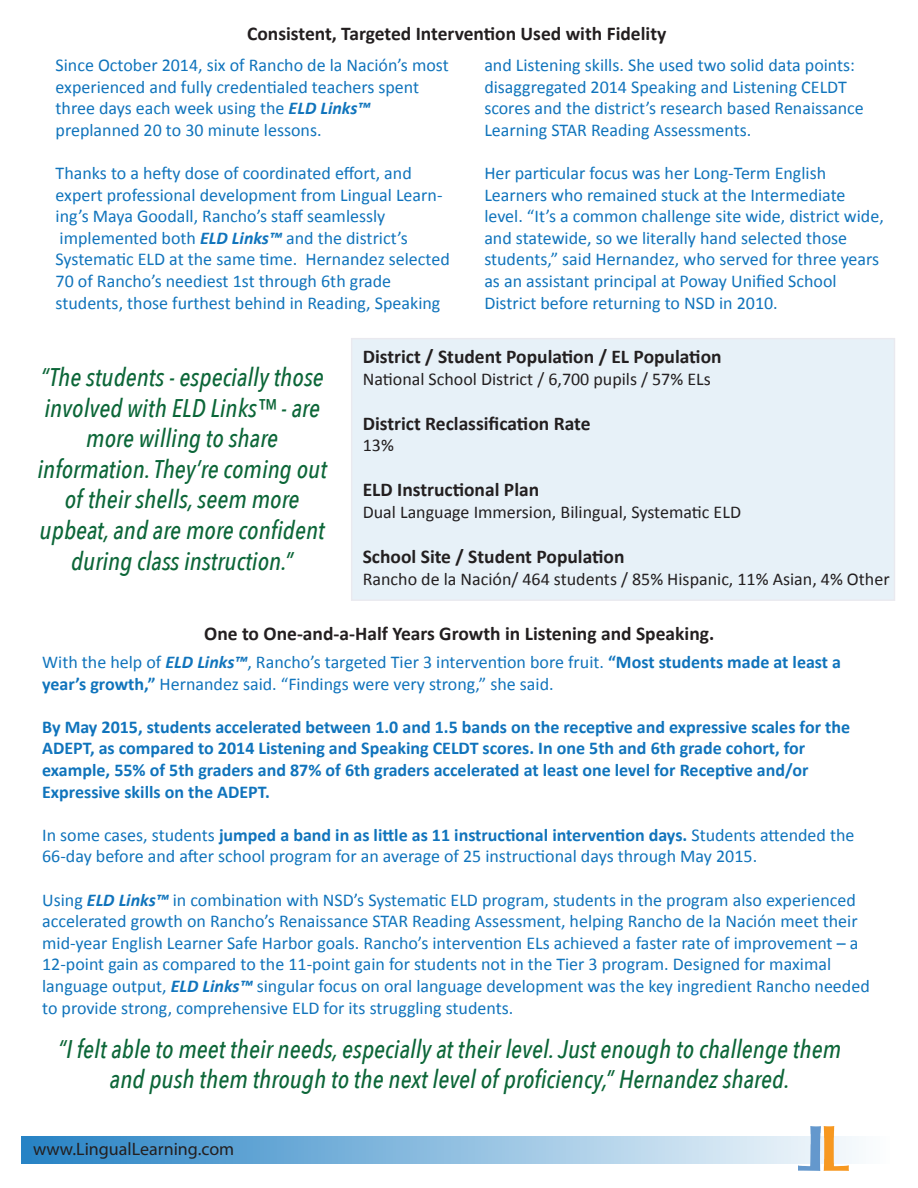
<style>
.page{position:relative;width:918px;height:1188px;background:#fff}
.page>*{position:absolute;margin:0;border:0;box-sizing:border-box;transform-origin:0 0}
.t1{font:italic 500 25.5px/30.6px "Avenir Next Condensed";color:#0c6638;text-align:center}
.t2{font:700 19.5px "Calibri";color:#231f20}
.t3{font:18px/21.6px "Calibri";color:#1074bc}
.t4{font:700 18px/21.6px "Calibri";color:#1074bc}
.t5{font:18px "Calibri";color:#231f20}
.t6{font:18px "Myriad Pro";color:#231f20}
.s1{font-weight:700;font-style:italic}
.s2{font-weight:700}
</style>
<div class="page">
<div style="left:351px;top:338px;width:544px;height:263px;background:#e7f1f8"></div>
<div style="left:22px;top:1136px;width:867px;height:28px;background:linear-gradient(to right,#2682c4,#fdfefe)"></div>
<img style="left:799px;top:1127px;width:50px;height:43px">
<p class="t2" style="left:247px;top:21px;width:421px">Consistent, Targeted Intervention Used with Fidelity</p>
<p class="t3" style="left:56px;top:54px;width:395px">Since October 2014, six of Rancho de la Nación’s most experienced and fully credentialed teachers spent three days each week using the <span class="s1">ELD Links™ </span>preplanned 20 to 30 minute lessons.</p>
<p class="t3" style="left:56px;top:162px;width:396px">Thanks to a hefty dose of coordinated effort, and expert professional development from Lingual Learn&shy;ing’s Maya Goodall, Rancho’s staff seamlessly implemented both <span class="s1">ELD Links™</span> and the district’s Systematic ELD at the same time. Hernandez selected 70 of Rancho’s neediest 1st through 6th grade students, those furthest behind in Reading, Speaking</p>
<p class="t3" style="left:484px;top:54px;width:381px">and Listening skills. She used two solid data points: disaggregated 2014 Speaking and Listening CELDT scores and the district’s research based Renaissance Learning STAR Reading Assessments.</p>
<p class="t3" style="left:484px;top:162px;width:401px">Her particular focus was her Long-Term English Learners who remained stuck at the Intermediate level. “It’s a common challenge site wide, district wide, and statewide, so we literally hand selected those students,” said Hernandez, who served for three years as an assistant principal at Poway Unified School District before returning to NSD in 2010.</p>
<h1 class="t1" style="left:37px;top:362px;width:291px">“The students - especially those involved with ELD Links™ - are more willing to share information. They’re coming out of their shells, seem more upbeat, and are more confident during class instruction.”</h1>
<p class="t2" style="left:363px;top:344px;width:360px">District / Student Population / EL Population</p>
<p class="t5" style="left:363px;top:368px;width:349px">National School District / 6,700 pupils / 57% ELs</p>
<p class="t2" style="left:363px;top:411px;width:229px">District Reclassification Rate</p>
<p class="t5" style="left:363px;top:434px;width:33px">13%</p>
<p class="t2" style="left:363px;top:478px;width:178px">ELD Instructional Plan</p>
<p class="t5" style="left:363px;top:501px;width:380px">Dual Language Immersion, Bilingual, Systematic ELD</p>
<p class="t2" style="left:363px;top:544px;width:263px">School Site / Student Population</p>
<p class="t5" style="left:363px;top:567px;width:528px">Rancho de la Nación/ 464 students / 85% Hispanic, 11% Asian, 4% Other</p>
<p class="t2" style="left:204px;top:621px;width:512px">One to One-and-a-Half Years Growth in Listening and Speaking.</p>
<p class="t3" style="left:42px;top:651px;width:800px">With the help of <span class="s1">ELD Links™</span>, Rancho’s targeted Tier 3 intervention bore fruit. <span class="s2">“Most students made at least a year’s growth,”</span> Hernandez said. “Findings were very strong,” she said.</p>
<p class="t4" style="left:42px;top:716px;width:809px">By May 2015, students accelerated between 1.0 and 1.5 bands on the receptive and expressive scales for the ADEPT, as compared to 2014 Listening and Speaking CELDT scores. In one 5th and 6th grade cohort, for example, 55% of 5th graders and 87% of 6th graders accelerated at least one level for Receptive and/or Expressive skills on the ADEPT.</p>
<p class="t3" style="left:42px;top:824px;width:814px">In some cases, students <span class="s2">jumped a band in as little as 11 instructional intervention days.</span> Students attended the<br>66-day before and after school program for an average of 25 instructional days through May 2015.</p>
<p class="t3" style="left:42px;top:889px;width:829px">Using <span class="s1">ELD Links™</span> in combination with NSD’s Systematic ELD program, students in the program also experienced accelerated growth on Rancho’s Renaissance STAR Reading Assessment, helping Rancho de la Nación meet their mid-year English Learner Safe Harbor goals. Rancho’s intervention ELs achieved a faster rate of improvement – a 12-point gain as compared to the 11-point gain for students not in the Tier 3 program. Designed for maximal language output, <span class="s1">ELD Links™</span> singular focus on oral language development was the key ingredient Rancho needed to provide strong, comprehensive ELD for its struggling students.</p>
<h1 class="t1" style="left:58px;top:1033px;width:785px">“I felt able to meet their needs, especially at their level. Just enough to challenge them and push them through to the next level of proficiency,” Hernandez shared.</h1>
<p class="t6" style="left:33px;top:1138px;width:203px">www.LingualLearning.com</p>
</div>
